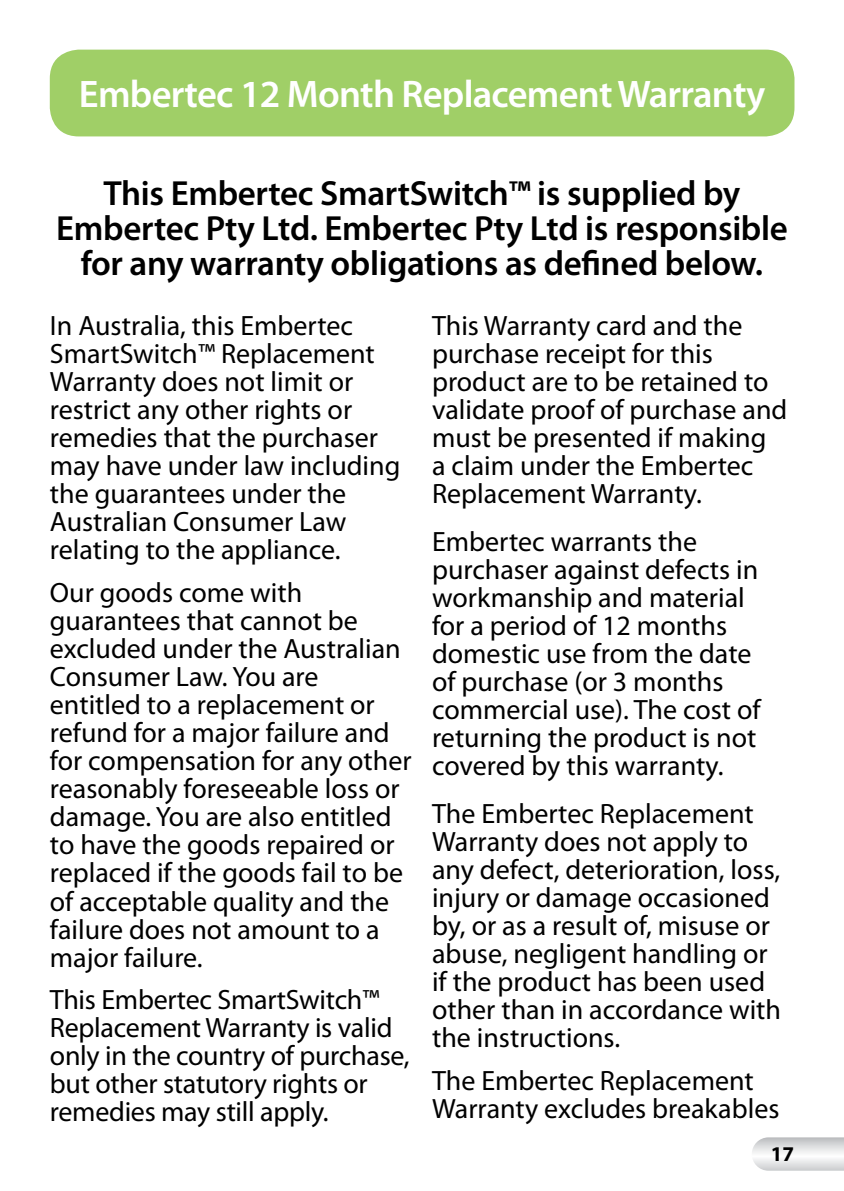
<style>
.page{position:relative;width:844px;height:1191px;background:#fff}
.page>*{position:absolute;margin:0;border:0;box-sizing:border-box;transform-origin:0 0}
.t1{font:600 38.5px "Myriad Pro";letter-spacing:-.02em;color:#fff}
.t2{font:600 35px/35px "Myriad Pro";letter-spacing:-.01em;color:#000;text-align:center}
.t3{font:28px/28px "Myriad Pro";color:#000}
.t4{font:700 21px "Myriad Pro";color:#000}
</style>
<div class="page">
<svg style="left:752px;top:1137px;width:91px;height:33px"></svg>
<div style="left:50px;top:50px;width:744px;height:86px;background:#a0cf67;border-radius:29px"></div>
<h1 class="t1" style="left:79px;top:70px;width:687px">Embertec 12 Month Replacement Warranty</h1>
<p class="t2" style="left:56px;top:175px;width:733px">This Embertec SmartSwitch™ is supplied by<br>Embertec Pty Ltd. Embertec Pty Ltd is responsible for any warranty obligations as defined below.</p>
<p class="t3" style="left:50px;top:311px;width:352px">In Australia, this Embertec<br>SmartSwitch™ Replacement<br>Warranty does not limit or restrict any other rights or remedies that the purchaser may have under law including the guarantees under the<br>Australian Consumer Law relating to the appliance.</p>
<p class="t3" style="left:50px;top:578px;width:363px">Our goods come with guarantees that cannot be excluded under the Australian<br>Consumer Law. You are entitled to a replacement or refund for a major failure and for compensation for any other reasonably foreseeable loss or damage. You are also entitled to have the goods repaired or replaced if the goods fail to be of acceptable quality and the failure does not amount to a major failure.</p>
<p class="t3" style="left:50px;top:985px;width:361px">This Embertec SmartSwitch™<br>Replacement Warranty is valid only in the country of purchase, but other statutory rights or remedies may still apply.</p>
<p class="t3" style="left:432px;top:311px;width:357px">This Warranty card and the purchase receipt for this product are to be retained to validate proof of purchase and must be presented if making<br>a claim under the Embertec<br>Replacement Warranty.</p>
<p class="t3" style="left:432px;top:527px;width:330px">Embertec warrants the purchaser against defects in workmanship and material for a period of 12 months domestic use from the date of purchase (or 3 months commercial use). The cost of returning the product is not covered by this warranty.</p>
<p class="t3" style="left:432px;top:799px;width:350px">The Embertec Replacement<br>Warranty does not apply to any defect, deterioration, loss, injury or damage occasioned by, or as a result of, misuse or abuse, negligent handling or if the product has been used other than in accordance with the instructions.</p>
<p class="t3" style="left:432px;top:1066px;width:349px">The Embertec Replacement<br>Warranty excludes breakables</p>
<p class="t4" style="left:770px;top:1140px;width:25px">17</p>
</div>
